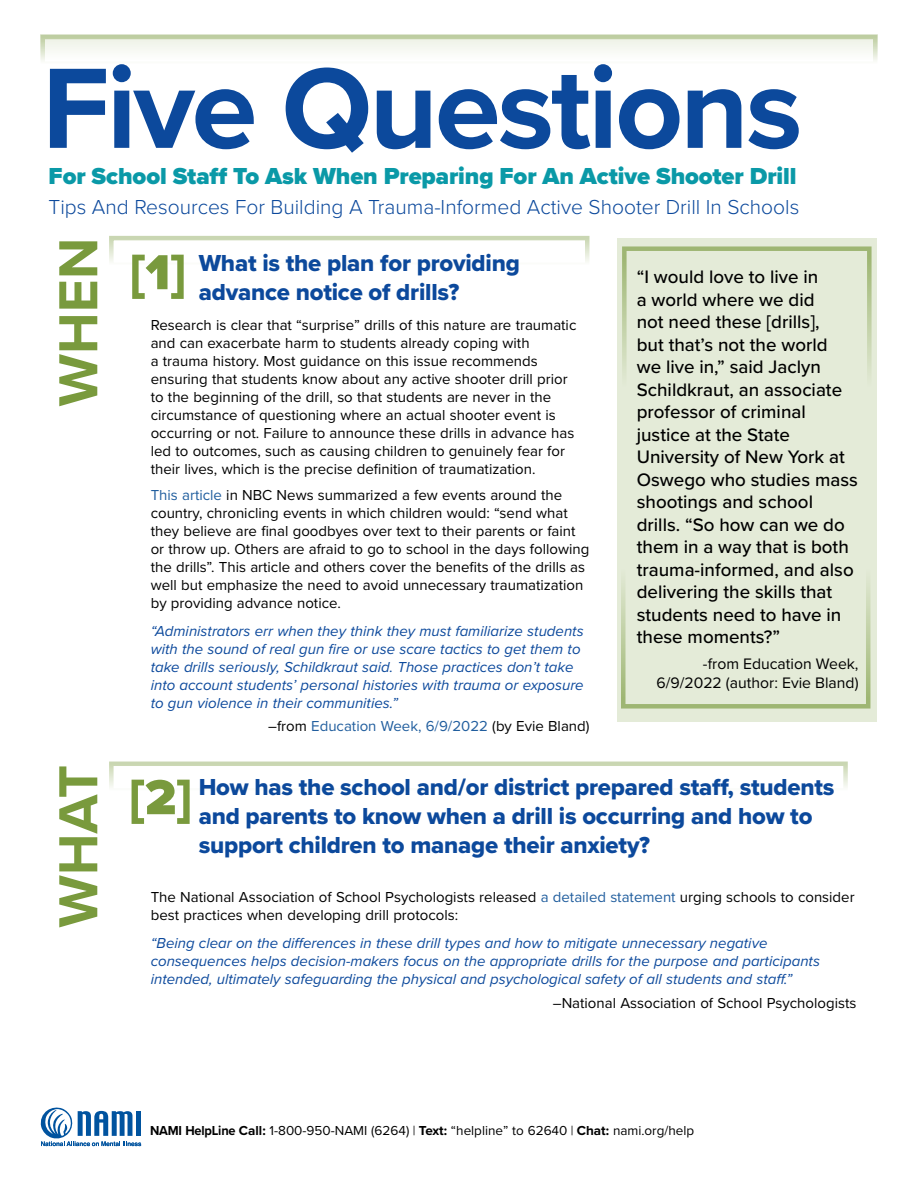
<style>
.page{position:relative;width:918px;height:1188px;background:#fff}
.page>*{position:absolute;margin:0;border:0;box-sizing:border-box;transform-origin:0 0}
.t1{font:700 118.5px "Proxima Nova";letter-spacing:-.025em;color:#0c499c}
.t2{font:700 57px "Proxima Nova";color:#799a3d}
.t3{font:900 51px "Proxima Nova";color:#799a3d}
.t4{font:24px/28.8px "Proxima Nova Extrabld";letter-spacing:-.01em;color:#0c499c}
.t5{font:900 24px "Proxima Nova";letter-spacing:-.005em;color:#0a99a7}
.t6{font:300 21px "Proxima Nova";color:#0c499c}
.t7{font:500 18.75px/22.5px "Proxima Nova";color:#000}
.t8{font:15.75px/18.9px "Proxima Nova";color:#000;text-align:right}
.t9{font:15px/18px "Proxima Nova";color:#000}
.t10{font:italic 15px/18px "Proxima Nova";color:#0c499c}
.t11{font:15px "Proxima Nova";color:#215e9e}
.t12{font:13.5px "Proxima Nova";color:#000}
.s1{color:#215e9e}
.s2{color:#000}
.s3{font-weight:700}
</style>
<div class="page">
<svg style="left:41px;top:1108px;width:100px;height:38px"></svg>
<div style="left:617px;top:238px;width:260px;height:483px;background:#e4ebd8"></div>
<div style="left:622px;top:246px;width:250px;height:152px;border:4px solid #799a3d"></div>
<div style="left:621px;top:557px;width:249px;height:152px;border:4px solid #799a3d"></div>
<svg style="left:40px;top:34px;width:838px;height:26px;fill:#f3f6ef"></svg>
<h1 class="t1" style="left:42px;top:20px;width:762px">Five Questions</h1>
<h3 class="t5" style="left:49px;top:158px;width:749px">For School Staff To Ask When Preparing For An Active Shooter Drill</h3>
<h3 class="t6" style="left:49px;top:191px;width:752px">Tips And Resources For Building A Trauma-Informed Active Shooter Drill In Schools</h3>
<h2 class="t2" style="left:36px;top:406px;width:170px;rotate:-90deg">WHEN</h2>
<h3 class="t4" style="left:199px;top:248px;width:323px">What is the plan for providing advance notice of drills?</h3>
<p class="t9" style="left:151px;top:315px;width:427px">Research is clear that “surprise” drills of this nature are traumatic and can exacerbate harm to students already coping with<br>a trauma history. Most guidance on this issue recommends ensuring that students know about any active shooter drill prior to the beginning of the drill, so that students are never in the circumstance of questioning where an actual shooter event is occurring or not. Failure to announce these drills in advance has led to outcomes, such as causing children to genuinely fear for their lives, which is the precise definition of traumatization.</p>
<p class="t9" style="left:151px;top:485px;width:440px"><span class="s1">This article</span> in NBC News summarized a few events around the country, chronicling events in which children would: “send what they believe are final goodbyes over text to their parents or faint or throw up. Others are afraid to go to school in the days following the drills”. This article and others cover the benefits of the drills as well but emphasize the need to avoid unnecessary traumatization by providing advance notice.</p>
<p class="t10" style="left:151px;top:621px;width:435px">“Administrators err when they think they must familiarize students with the sound of real gun fire or use scare tactics to get them to take drills seriously, Schildkraut said. Those practices don’t take into account students’ personal histories with trauma or exposure to gun violence in their communities.”</p>
<p class="t11" style="left:268px;top:714px;width:323px"><span class="s2">–from</span> Education Week, 6/9/2022 <span class="s2">(by Evie Bland)</span></p>
<h3 class="t3" style="left:129px;top:234px;width:58px">[1]</h3>
<p class="t7" style="left:637px;top:265px;width:223px">“I would love to live in<br>a world where we did<br>not need these [drills],<br>but that’s not the world<br>we live in,” said Jaclyn<br>Schildkraut, an associate professor of criminal justice at the State<br>University of New York at<br>Oswego who studies mass shootings and school drills. “So how can we do them in a way that is both trauma-informed, and also delivering the skills that students need to have in these moments?”</p>
<p class="t8" style="left:657px;top:653px;width:204px">-from Education Week,<br>6/9/2022 (author: Evie Bland)</p>
<h2 class="t2" style="left:36px;top:928px;width:164px;rotate:-90deg">WHAT</h2>
<h3 class="t4" style="left:199px;top:772px;width:637px">How has the school and/or district prepared staff, students and parents to know when a drill is occurring and how to support children to manage their anxiety?</h3>
<h3 class="t3" style="left:129px;top:759px;width:65px">[2]</h3>
<p class="t9" style="left:151px;top:887px;width:705px">The National Association of School Psychologists released <span class="s1">a detailed statement</span> urging schools to consider best practices when developing drill protocols:</p>
<p class="t10" style="left:151px;top:933px;width:671px">“Being clear on the differences in these drill types and how to mitigate unnecessary negative consequences helps decision-makers focus on the appropriate drills for the purpose and participants intended, ultimately safeguarding the physical and psychological safety of all students and staff.”</p>
<p class="t9" style="left:553px;top:993px;width:305px">–National Association of School Psychologists</p>
<p class="t12" style="left:150px;top:1120px;width:546px"><span class="s3">NAMI HelpLine Call:</span> 1-800-950-NAMI (6264) | <span class="s3">Text:</span> “helpline” to 62640 | <span class="s3">Chat:</span> nami.org/help</p>
</div>
